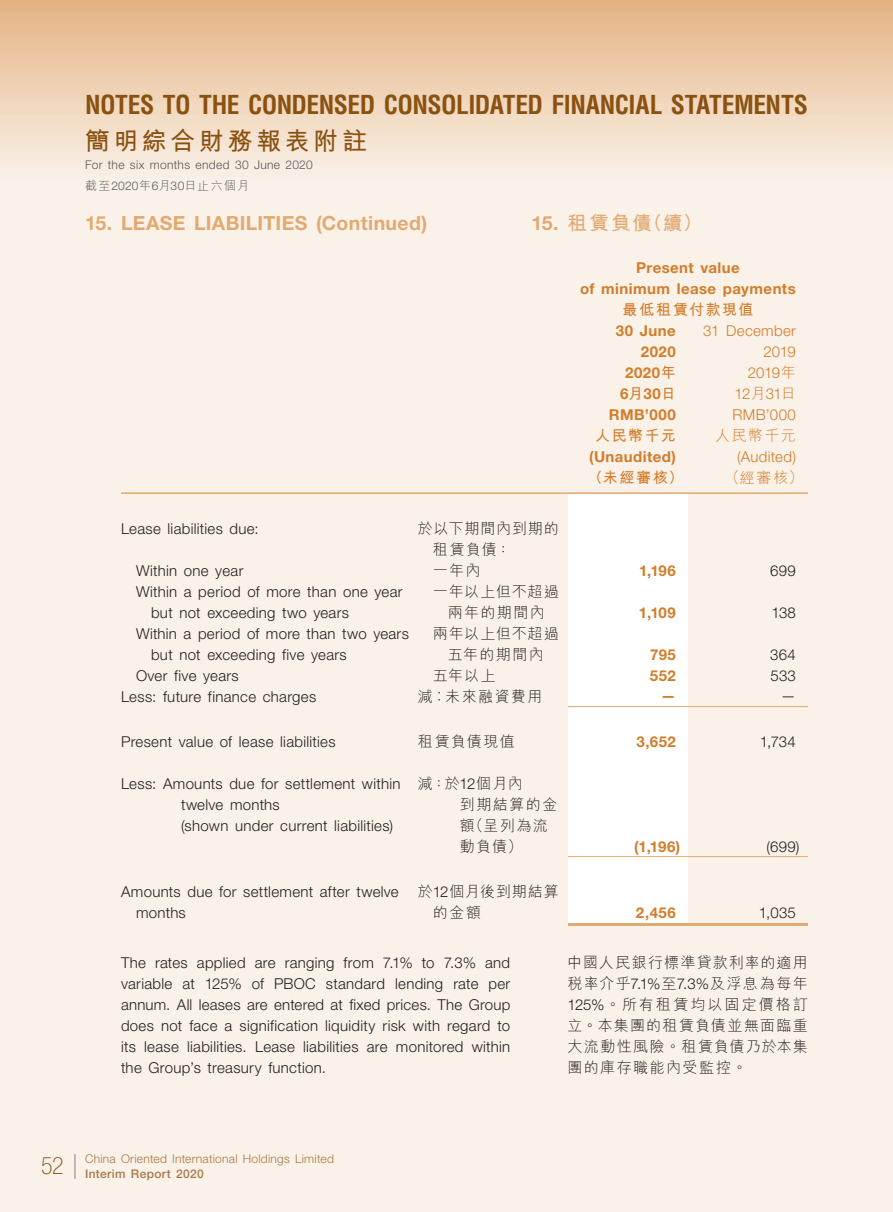
<style>
.page{position:relative;width:893px;height:1212px;background:#faf1e8}
.page>*{position:absolute;margin:0;border:0;box-sizing:border-box;transform-origin:0 0}
.t1{font:700 condensed 25.5px "Helvetica LT Std";letter-spacing:-.02em;color:#8a5211}
.t2{font:700 24.75px "M Hei HK";letter-spacing:.15em;color:#8a5211}
._03_H1{font:700 19.5px "Helvetica Neue LT Std";letter-spacing:.02em;color:#e2aa73}
._03_H1-2{font:700 19.5px "M Hei HK";color:#e2aa73}
._29_Table_Stub__Note{font:300 15px/21px "Helvetica Neue LT Std";letter-spacing:.02em;color:#231f20}
._12___P2{font:300 15px/21px "Helvetica Neue LT Std";letter-spacing:.02em;color:#231f20;text-align:justify}
._02_Note_Text{font:700 15px/21px "Helvetica Neue LT Std";letter-spacing:.03em;color:#d27d2a;text-align:center}
._12___P2-2{font:300 15px/21px "M Hei HK";letter-spacing:.09em;color:#231f20;text-align:justify}
._29_Table_Stub__Note-2{font:300 15px/21px "M Hei HK";letter-spacing:.08em;color:#231f20;text-align:center}
._02_Note_Text-2{font:300 15px/21px "Helvetica Neue LT Std";letter-spacing:.02em;color:#d27d2a;text-align:right}
._02_Note_Text-3{font:300 15px "Helvetica Neue LT Std";letter-spacing:.02em;color:#231f20}
._02_Note_Text-4{font:700 15px "M Hei HK";letter-spacing:.11em;color:#d27d2a}
._29_Table_Stub__Note-3{font:300 15px/21px "M Hei HK";letter-spacing:.055em;color:#231f20}
._02_Note_Text-5{font:300 15px "M Hei HK";letter-spacing:.1em;color:#d27d2a}
.t3{font:300 12px "Helvetica Neue LT Std";letter-spacing:.02em;color:#a97948}
.t4{font:300 12px "Helvetica Neue LT Std";letter-spacing:.03em;color:#57585a}
.t5{font:500 12px "Helvetica Neue LT Std";letter-spacing:.03em;color:#a97948}
.t6{font:300 12px "M Hei HK";letter-spacing:.1em;color:#57585a}
.s1{font-family:"Helvetica Neue LT Std"}
.s2{font-family:"M Hei HK"}
</style>
<div class="page">
<svg style="left:75px;top:1154px;width:1px;height:25px"></svg>
<div style="left:568px;top:494px;width:120px;height:429px;background:#fff"></div>
<hr style="left:121px;top:492px;width:297px;height:2px;background:#e2aa73">
<hr style="left:418px;top:492px;width:150px;height:2px;background:#e2aa73">
<hr style="left:568px;top:492px;width:120px;height:2px;background:#e2aa73">
<hr style="left:688px;top:492px;width:120px;height:2px;background:#e2aa73">
<hr style="left:568px;top:706px;width:120px;height:1px;background:#e2aa73">
<hr style="left:688px;top:706px;width:120px;height:1px;background:#e2aa73">
<hr style="left:568px;top:856px;width:120px;height:1px;background:#e2aa73">
<hr style="left:688px;top:856px;width:120px;height:1px;background:#e2aa73">
<hr style="left:568px;top:923px;width:120px;height:3px;background:#e2aa73">
<hr style="left:688px;top:923px;width:120px;height:3px;background:#e2aa73">
<h1 class="t1" style="left:85px;top:88px;width:724px">NOTES TO THE CONDENSED CONSOLIDATED FINANCIAL STATEMENTS</h1>
<h2 class="t2" style="left:85px;top:123px;width:284px">簡明綜合財務報表附註</h2>
<p class="t4" style="left:85px;top:157px;width:229px">For the six months ended 30 June 2020</p>
<p class="t6" style="left:85px;top:179px;width:166px">截至<span class="s1">2020</span>年<span class="s1">6</span>月<span class="s1">30</span>日止六個月</p>
<p class="_03_H1" style="left:85px;top:211px;width:344px">15. LEASE LIABILITIES (Continued)</p>
<p class="_02_Note_Text" style="left:580px;top:257px;width:217px">Present value<br>of minimum lease payments</p>
<p class="_02_Note_Text-4" style="left:622px;top:298px;width:132px">最低租賃付款現值</p>
<p class="_02_Note_Text" style="left:616px;top:320px;width:62px;text-align:right">30 June<br>2020</p>
<p class="_02_Note_Text-2" style="left:703px;top:320px;width:94px">31 December<br>2019</p>
<p class="_02_Note_Text" style="left:620px;top:362px;width:57px">2020<span class="s2">年<br></span>6<span class="s2">月</span>30<span class="s2">日</span></p>
<p class="_02_Note_Text-2" style="left:735px;top:362px;width:63px">2019<span class="s2">年<br></span>12<span class="s2">月</span>31<span class="s2">日</span></p>
<p class="_02_Note_Text" style="left:609px;top:404px;width:68px">RMB’000</p>
<p class="_02_Note_Text-2" style="left:733px;top:404px;width:65px">RMB’000</p>
<p class="_02_Note_Text-4" style="left:595px;top:424px;width:82px">人民幣千元</p>
<p class="_02_Note_Text-5" style="left:715px;top:428px;width:82px">人民幣千元</p>
<p class="_02_Note_Text" style="left:589px;top:446px;width:88px">(Unaudited)</p>
<p class="_02_Note_Text-2" style="left:737px;top:446px;width:60px">(Audited)</p>
<p class="_02_Note_Text-4" style="left:588px;top:466px;width:97px">（未經審核）</p>
<p class="_02_Note_Text-5" style="left:725px;top:470px;width:80px">（經審核）</p>
<p class="_29_Table_Stub__Note" style="left:121px;top:518px;width:139px">Lease liabilities due:</p>
<p class="_29_Table_Stub__Note-3" style="left:433px;top:518px;width:127px;text-indent:-15px">於以下期間內到期的租賃負債：</p>
<p class="_29_Table_Stub__Note" style="left:136px;top:560px;width:109px">Within one year</p>
<p class="_29_Table_Stub__Note-2" style="left:433px;top:560px;width:49px">一年內</p>
<p class="_02_Note_Text" style="left:639px;top:560px;width:38px">1,196</p>
<p class="_02_Note_Text-3" style="left:770px;top:561px;width:27px">699</p>
<p class="_29_Table_Stub__Note" style="left:151px;top:581px;width:253px;text-indent:-15px">Within a period of more than one year but not exceeding two years</p>
<p class="_29_Table_Stub__Note-2" style="left:433px;top:581px;width:128px">一年以上但不超過兩年的期間內</p>
<p class="_03_H1-2" style="left:531px;top:209px;width:172px"><span class="s1">15.</span> 租賃負債（續）</p>
<p class="_02_Note_Text" style="left:639px;top:602px;width:38px">1,109</p>
<p class="_02_Note_Text-3" style="left:771px;top:603px;width:26px">138</p>
<p class="_29_Table_Stub__Note" style="left:151px;top:623px;width:259px;text-indent:-15px">Within a period of more than two years but not exceeding five years</p>
<p class="_29_Table_Stub__Note-2" style="left:433px;top:623px;width:127px">兩年以上但不超過五年的期間內</p>
<p class="_02_Note_Text" style="left:650px;top:644px;width:27px">795</p>
<p class="_02_Note_Text-3" style="left:770px;top:645px;width:27px">364</p>
<p class="_29_Table_Stub__Note" style="left:136px;top:665px;width:104px">Over five years</p>
<p class="_29_Table_Stub__Note-2" style="left:433px;top:665px;width:64px">五年以上</p>
<p class="_02_Note_Text" style="left:650px;top:665px;width:28px">552</p>
<p class="_02_Note_Text-3" style="left:770px;top:666px;width:27px">533</p>
<p class="_29_Table_Stub__Note" style="left:121px;top:686px;width:197px">Less: future finance charges</p>
<p class="_29_Table_Stub__Note-2" style="left:418px;top:686px;width:126px">減︰未來融資費用</p>
<p class="_02_Note_Text" style="left:661px;top:684px;width:16px">—</p>
<p class="_02_Note_Text-3" style="left:781px;top:686px;width:16px">—</p>
<p class="_29_Table_Stub__Note" style="left:121px;top:731px;width:216px">Present value of lease liabilities</p>
<p class="_29_Table_Stub__Note-2" style="left:418px;top:731px;width:98px">租賃負債現值</p>
<p class="_02_Note_Text" style="left:637px;top:731px;width:41px">3,652</p>
<p class="_02_Note_Text-3" style="left:760px;top:732px;width:38px">1,734</p>
<p class="_29_Table_Stub__Note" style="left:181px;top:773px;width:221px;text-indent:-60px">Less: Amounts due for settlement within twelve months<br>(shown under current liabilities)</p>
<p class="_29_Table_Stub__Note-2" style="left:460px;top:773px;width:99px;text-align:left;text-indent:-42px">減：於<span class="s1">12</span>個月內<br>到期結算的金額（呈列為流動負債）</p>
<p class="_02_Note_Text" style="left:634px;top:836px;width:48px">(1,196)</p>
<p class="_02_Note_Text-3" style="left:766px;top:837px;width:35px">(699)</p>
<p class="_29_Table_Stub__Note" style="left:136px;top:881px;width:264px;text-indent:-15px">Amounts due for settlement after twelve months</p>
<p class="_29_Table_Stub__Note-2" style="left:433px;top:881px;width:127px;text-align:left;text-indent:-15px">於<span class="s1">12</span>個月後到期結算的金額</p>
<p class="_02_Note_Text" style="left:636px;top:902px;width:41px">2,456</p>
<p class="_02_Note_Text-3" style="left:759px;top:903px;width:39px">1,035</p>
<p class="_12___P2" style="left:121px;top:952px;width:391px">The rates applied are ranging from 7.1% to 7.3% and variable at 125% of PBOC standard lending rate per annum. All leases are entered at fixed prices. The Group does not face a signification liquidity risk with regard to its lease liabilities. Lease liabilities are monitored within the Group’s treasury function.</p>
<p class="_12___P2-2" style="left:567px;top:952px;width:242px">中國人民銀行標準貸款利率的適用稅率介乎<span class="s1">7.1%</span>至<span class="s1">7.3%</span>及浮息為每年<span class="s1">125%</span>。所有租賃均以固定價格訂立。本集團的租賃負債並無面臨重大流動性風險。租賃負債乃於本集團的庫存職能內受監控。</p>
<p class="t3" style="left:85px;top:1151px;width:250px">China Oriented International Holdings Limited</p>
<p class="t5" style="left:41px;top:1167px;width:164px"><sup>52</sup> Interim Report 2020</p>
</div>
